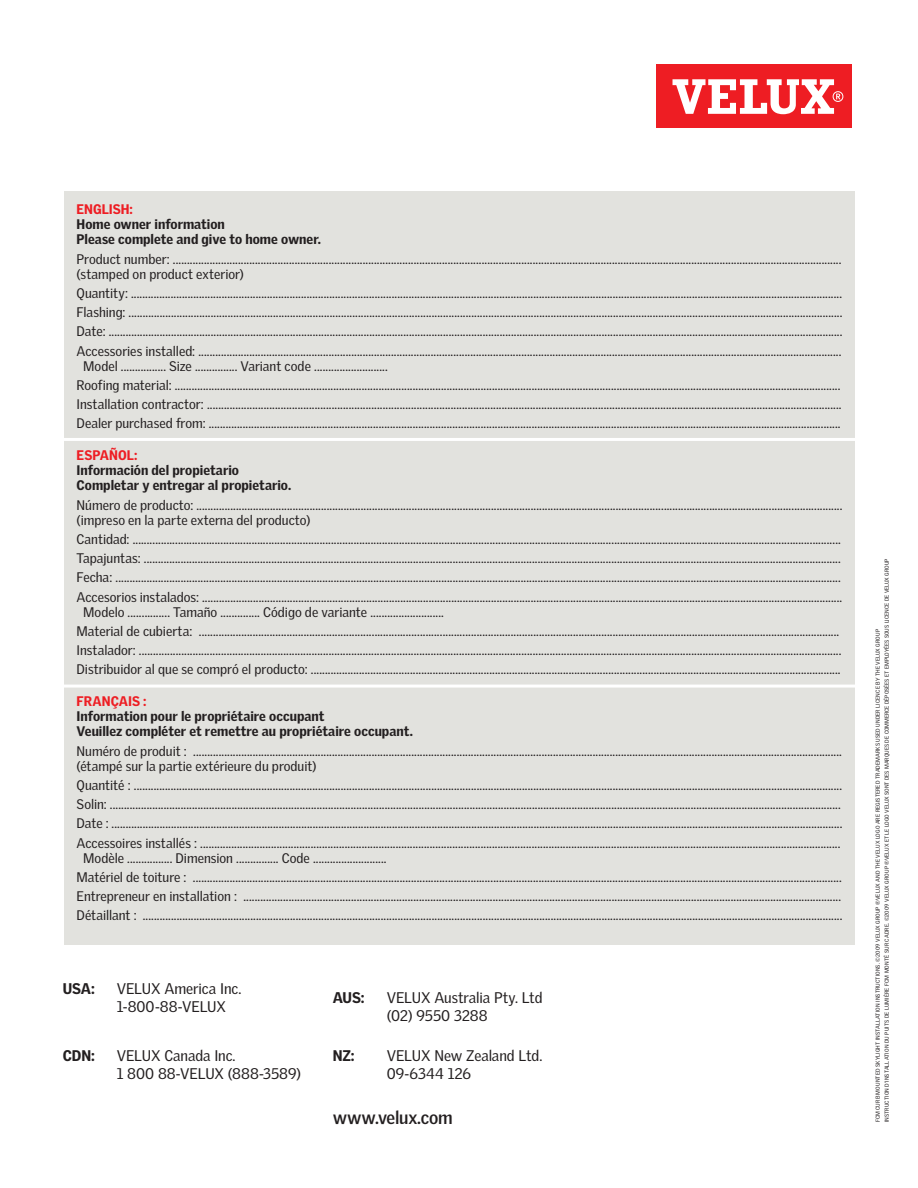
<style>
.page{position:relative;width:918px;height:1188px;background:#fff}
.page>*{position:absolute;margin:0;border:0;box-sizing:border-box;transform-origin:0 0}
.t1{font:700 18px "Velux Gothic";letter-spacing:-.015em;color:#231f20}
.t2{font:15px/18px "Velux Gothic";letter-spacing:-.005em;color:#231f20}
.t3{font:900 15px "Velux Gothic";letter-spacing:-.005em;color:#231f20}
.t4{font:13.5px/19.2px "Velux Gothic";color:#231f20}
.t5{font:900 13.5px/15px "Velux Gothic";color:#231f20}
.t6{font:900 13.5px "Velux Gothic";color:#ee1d23}
.t7{font:5.7px/9px "Velux Gothic";letter-spacing:.01em;color:#231f20}
</style>
<div class="page">
<div style="left:656px;top:64px;width:196px;height:64px;background:#ee1d23"></div>
<svg style="left:673px;top:79px;width:170px;height:35px"></svg>
<div style="left:64px;top:191px;width:790px;height:754px;background:#e2e2de"></div>
<hr style="left:57px;top:438px;width:805px;height:3px;background:#fff">
<hr style="left:57px;top:685px;width:805px;height:3px;background:#fff">
<p class="t6" style="left:77px;top:201px;width:58px">English:</p>
<p class="t5" style="left:77px;top:217px;width:246px">Home owner information<br>Please complete and give to home owner.</p>
<p class="t4" style="left:77px;top:251px;width:766px;line-height:15px">Product number: ............................................................................................................................................................................................................................................ (stamped on product exterior)</p>
<p class="t4" style="left:77px;top:283px;width:767px;text-align:justify">Quantity: ...........................................................................................................................................................................................................................................................<br>Flashing: ............................................................................................................................................................................................................................................................<br>Date: ...................................................................................................................................................................................................................................................................<br>Accessories installed: ...................................................................................................................................................................................................................................</p>
<p class="t4" style="left:77px;top:356px;width:767px;text-indent:7px">Model ................ Size ............... Variant code ..........................<br>Roofing material: ...........................................................................................................................................................................................................................................<br>Installation contractor: ................................................................................................................................................................................................................................<br>Dealer purchased from: ...............................................................................................................................................................................................................................</p>
<p class="t6" style="left:77px;top:447px;width:62px">Español:</p>
<p class="t5" style="left:77px;top:463px;width:216px">Información del propietario<br>Completar y entregar al propietario.</p>
<p class="t4" style="left:77px;top:497px;width:767px;line-height:15px">Número de producto: .................................................................................................................................................................................................................................... (impreso en la parte externa del producto)</p>
<p class="t4" style="left:77px;top:529px;width:767px;text-align:justify">Cantidad: ..........................................................................................................................................................................................................................................................<br>Tapajuntas: ......................................................................................................................................................................................................................................................<br>Fecha: ................................................................................................................................................................................................................................................................<br>Accesorios instalados: ..................................................................................................................................................................................................................................</p>
<p class="t4" style="left:77px;top:602px;width:766px;text-indent:7px">Modelo ............... Tamaño .............. Código de variante ..........................<br>Material de cubierta: ..................................................................................................................................................................................................................................<br>Instalador: ........................................................................................................................................................................................................................................................<br>Distribuidor al que se compró el producto: ...........................................................................................................................................................................................</p>
<p class="t6" style="left:77px;top:693px;width:72px">Français :</p>
<p class="t5" style="left:77px;top:709px;width:338px">Information pour le propriétaire occupant<br>Veuillez compléter et remettre au propriétaire occupant.</p>
<p class="t4" style="left:77px;top:743px;width:767px;line-height:15px">Numéro de produit : ..................................................................................................................................................................................................................................... (étampé sur la partie extérieure du produit)</p>
<p class="t4" style="left:77px;top:775px;width:767px">Quantité : ..........................................................................................................................................................................................................................................................<br>Solin: ..................................................................................................................................................................................................................................................................<br>Date : ..................................................................................................................................................................................................................................................................<br>Accessoires installés : ..................................................................................................................................................................................................................................</p>
<p class="t4" style="left:77px;top:848px;width:767px;text-indent:7px">Modèle ................ Dimension ............... Code ..........................<br>Matériel de toiture : .....................................................................................................................................................................................................................................<br>Entrepreneur en installation : ...................................................................................................................................................................................................................<br>Détaillant : .......................................................................................................................................................................................................................................................</p>
<p class="t3" style="left:63px;top:980px;width:34px">USA:</p>
<p class="t2" style="left:117px;top:980px;width:126px">VELUX America Inc.<br>1-800-88-VELUX</p>
<p class="t3" style="left:63px;top:1047px;width:34px">CDN:</p>
<p class="t2" style="left:117px;top:1047px;width:186px">VELUX Canada Inc.<br>1 800 88-VELUX (888-3589)</p>
<p class="t3" style="left:333px;top:988px;width:33px">AUS:</p>
<p class="t2" style="left:387px;top:988px;width:157px">VELUX Australia Pty. Ltd (02) 9550 3288</p>
<p class="t3" style="left:333px;top:1046px;width:24px">NZ:</p>
<p class="t2" style="left:387px;top:1047px;width:157px">VELUX New Zealand Ltd.<br>09-6344 126</p>
<h1 class="t1" style="left:333px;top:1106px;width:122px">www.velux.com</h1>
<p class="t7" style="left:873px;top:1122px;width:565px;rotate:-90deg">FCM Curb Mounted Skyli ght Installation Instructions. ©2009 VELUX Group ®VELUX and the VELUX logo are registered trademarks used under licence by the VELUX Group<br>Instruction d'installation du puits de lumi ère FCM monté sur cadre. ©2009 VELUX Group ®VELUX et le logo VELUX sont des marques de commerce déposées et employées sous licence de VELUX Group</p>
</div>
